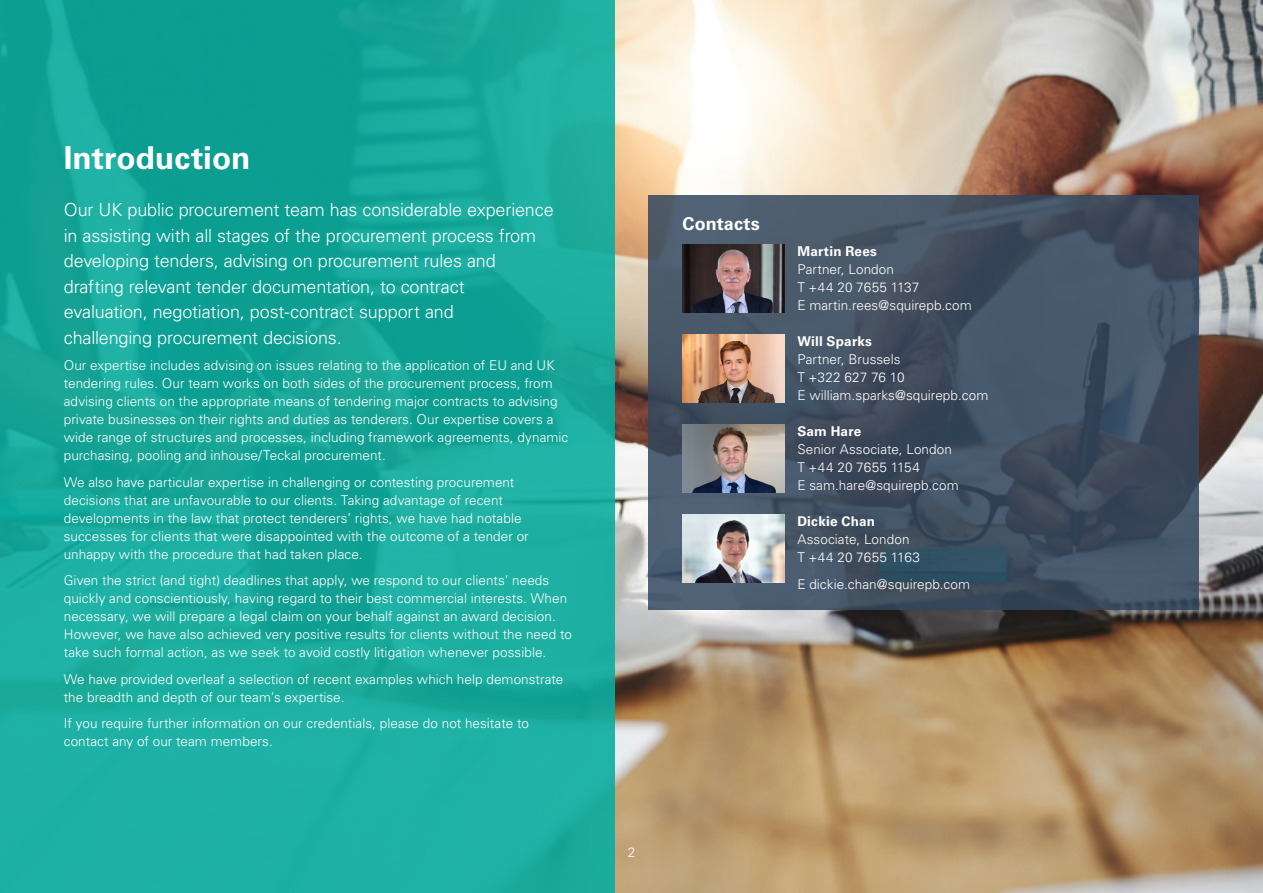
<style>
.page{position:relative;width:1263px;height:893px;background:#fff}
.page>*{position:absolute;margin:0;border:0;box-sizing:border-box;transform-origin:0 0}
.t1{font:700 31.5px "Univers LTCYR 65";color:#fff}
.t2{font:300 18px/25.5px "Univers LTCYR 45";letter-spacing:-.01em;color:#fff}
.t3{font:700 18px "Univers LTCYR 65";letter-spacing:.01em;color:#fff}
.t4{font:300 13.5px/18px "Univers LTCYR 45";letter-spacing:.005em;color:#fff}
.t5{font:700 13.5px "Univers LTCYR 65";letter-spacing:.015em;color:#fff}
</style>
<div class="page">
<img style="left:614px;top:0;width:649px;height:893px">
<div style="left:0;top:0;width:614px;height:893px;background:linear-gradient(to right,#14a69a,#1aab9e)"></div>
<svg style="left:648px;top:196px;width:551px;height:414px;background:#425163"></svg>
<img style="left:682px;top:245px;width:102px;height:68px">
<img style="left:682px;top:335px;width:102px;height:68px">
<img style="left:682px;top:425px;width:102px;height:68px">
<img style="left:682px;top:515px;width:102px;height:68px">
<h1 class="t1" style="left:64px;top:136px;width:188px">Introduction</h1>
<p class="t2" style="left:64px;top:197px;width:491px">Our UK public procurement team has considerable experience in assisting with all stages of the procurement process from developing tenders, advising on procurement rules and drafting relevant tender documentation, to contract<br>evaluation, negotiation, post-contract support and<br>challenging procurement decisions.</p>
<p class="t4" style="left:64px;top:356px;width:506px">Our expertise includes advising on issues relating to the application of EU and UK tendering rules. Our team works on both sides of the procurement process, from advising clients on the appropriate means of tendering major contracts to advising private businesses on their rights and duties as tenderers. Our expertise covers a wide range of structures and processes, including framework agreements, dynamic purchasing, pooling and inhouse/Teckal procurement.</p>
<p class="t4" style="left:64px;top:473px;width:466px">We also have particular expertise in challenging or contesting procurement decisions that are unfavourable to our clients. Taking advantage of recent developments in the law that protect tenderers’ rights, we have had notable successes for clients that were disappointed with the outcome of a tender or unhappy with the procedure that had taken place.</p>
<p class="t4" style="left:64px;top:571px;width:510px">Given the strict (and tight) deadlines that apply, we respond to our clients’ needs quickly and conscientiously, having regard to their best commercial interests. When necessary, we will prepare a legal claim on your behalf against an award decision.<br>However, we have also achieved very positive results for clients without the need to take such formal action, as we seek to avoid costly litigation whenever possible.</p>
<p class="t4" style="left:64px;top:670px;width:501px">We have provided overleaf a selection of recent examples which help demonstrate the breadth and depth of our team’s expertise.</p>
<p class="t4" style="left:64px;top:714px;width:467px">If you require further information on our credentials, please do not hesitate to contact any of our team members.</p>
<h2 class="t3" style="left:682px;top:211px;width:79px">Contacts</h2>
<p class="t5" style="left:797px;top:242px;width:81px">Martin Rees</p>
<p class="t4" style="left:797px;top:260px;width:176px">Partner, London<br>T +44 20 7655 1137<br>E martin.rees@squirepb.com</p>
<p class="t5" style="left:797px;top:332px;width:76px">Will Sparks</p>
<p class="t4" style="left:797px;top:350px;width:192px">Partner, Brussels<br>T +322 627 76 10<br>E william.sparks@squirepb.com</p>
<p class="t5" style="left:797px;top:422px;width:66px">Sam Hare</p>
<p class="t4" style="left:797px;top:440px;width:163px">Senior Associate, London<br>T +44 20 7655 1154<br>E sam.hare@squirepb.com</p>
<p class="t5" style="left:797px;top:512px;width:79px">Dickie Chan</p>
<p class="t4" style="left:797px;top:530px;width:124px">Associate, London<br>T +44 20 7655 1163</p>
<p class="t4" style="left:797px;top:575px;width:174px">E dickie.chan@squirepb.com</p>
<p class="t4" style="left:628px;top:843px;width:9px">2</p>
</div>
